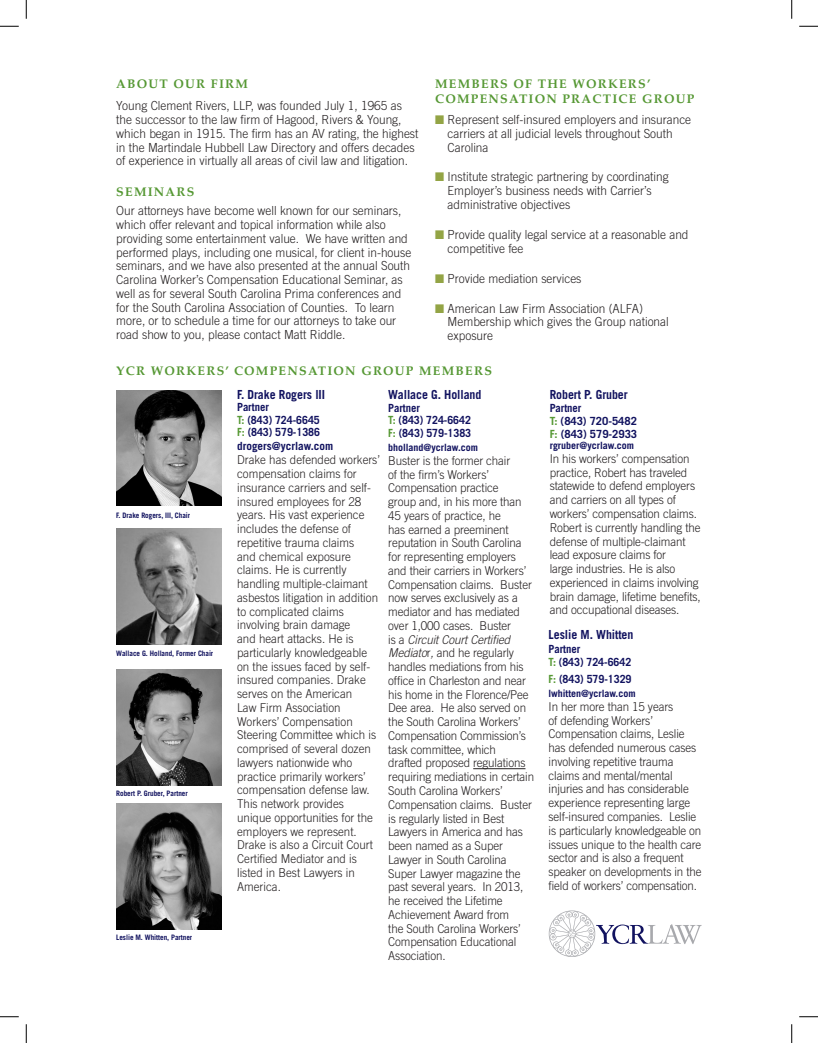
<style>
.page{position:relative;width:818px;height:1043px;background:#fff}
.page>*{position:absolute;margin:0;border:0;box-sizing:border-box;transform-origin:0 0}
.SHEET_BODY{font:300 12.5px/13.8px "Trade Gothic LT Std";color:#231f20;scale:.95 1}
._09_NAME{font:700 12.5px "Trade Gothic LT Std";letter-spacing:-.005em;color:#11125f;scale:.95 1}
._09_PARAGRAPH_HEAD{font:700 12.5px "Palatino";letter-spacing:.1em;color:#569834}
._09_HEAD{font:700 12.5px "Palatino";letter-spacing:.1em;color:#569834}
._08_HEAD{font:700 12.5px "Palatino";letter-spacing:.1em;color:#569834}
.SHEET_BODY-2{font:300 12.25px/13.8px "Trade Gothic LT Std";letter-spacing:-.01em;color:#231f20;scale:.95 1}
._09_NAME-2{font:700 11.25px/12.5px "Trade Gothic LT Std";letter-spacing:-.005em;color:#11125f;scale:.95 1}
.SEPT_NAME{font:700 11.25px/12.5px "Trade Gothic LT Std";letter-spacing:-.005em;color:#11125f;scale:.95 1}
.NEW_EMAIL{font:700 11.25px/12.8px "Trade Gothic LT Std";letter-spacing:-.005em;color:#11125f}
.NEW_EMAIL-2{font:700 11.25px "Trade Gothic LT Std";letter-spacing:-.005em;color:#11125f}
._09_NAME-3{font:700 11.25px "Trade Gothic";letter-spacing:-.005em;color:#11125f;scale:.95 1}
.NEW_EMAIL-3{font:700 10px "Trade Gothic LT Std";letter-spacing:-.005em;color:#11125f}
.SEPT_NAME-2{font:700 7.5px "Trade Gothic";letter-spacing:-.005em;color:#11125f;scale:.95 1}
.s1{color:#93a445}
.s2{font-family:"Trade Gothic"}
.s3{color:#569834}
.s4{font-style:italic}
</style>
<div class="page">
<svg style="left:548px;top:910px;width:153px;height:46px"></svg>
<img style="left:116px;top:390px;width:105px;height:116px">
<img style="left:116px;top:528px;width:105px;height:116px">
<hr style="left:473px;top:768px;width:52px;height:1px;background:#231f20">
<img style="left:116px;top:669px;width:105px;height:116px">
<img style="left:116px;top:804px;width:105px;height:125px">
<svg style="left:0;top:26px;width:19px;height:1px"></svg>
<svg style="left:799px;top:26px;width:19px;height:1px"></svg>
<svg style="left:0;top:1016px;width:19px;height:1px"></svg>
<svg style="left:799px;top:1016px;width:19px;height:1px"></svg>
<svg style="left:26px;top:0;width:1px;height:19px"></svg>
<svg style="left:26px;top:1024px;width:1px;height:18px"></svg>
<svg style="left:791px;top:0;width:1px;height:19px"></svg>
<svg style="left:791px;top:1024px;width:1px;height:18px"></svg>
<p class="_08_HEAD" style="left:116px;top:73px;width:133px">ABOUT OUR FIRM</p>
<p class="_09_PARAGRAPH_HEAD" style="left:435px;top:73px;width:217px">MEMBERS OF THE WORKERS’</p>
<p class="_09_PARAGRAPH_HEAD" style="left:435px;top:88px;width:261px">COMPENSATION PRACTICE GROUP</p>
<p class="SHEET_BODY" style="left:116px;top:99px;width:319px">Young Clement Rivers, LLP, was founded July 1, 1965 as the successor to the law firm of Hagood, Rivers &amp; Young, which began in 1915. The firm has an AV rating, the highest in the Martindale Hubbell Law Directory and offers decades of experience in virtually all areas of civil law and litigation.</p>
<p class="SHEET_BODY" style="left:447px;top:112px;width:258px;text-indent:-12px"><span class="s1">■</span> Represent self-insured employers and insurance carriers at all judicial levels throughout South<br>Carolina</p>
<p class="SHEET_BODY" style="left:447px;top:170px;width:234px;text-indent:-12px"><span class="s1">■</span> Institute strategic partnering by coordinating<br>Employer’s business needs with Carrier’s administrative objectives</p>
<p class="SHEET_BODY" style="left:447px;top:227px;width:255px;text-indent:-12px"><span class="s1">■</span> Provide quality legal service at a reasonable and competitive fee</p>
<p class="SHEET_BODY" style="left:435px;top:271px;width:156px"><span class="s1">■</span> Provide mediation services</p>
<p class="SHEET_BODY" style="left:447px;top:301px;width:234px;text-indent:-12px"><span class="s1">■</span> American Law Firm Association (ALFA)<br>Membership which gives the Group national exposure</p>
<p class="_09_PARAGRAPH_HEAD" style="left:116px;top:181px;width:80px">SEMINARS</p>
<p class="SHEET_BODY" style="left:116px;top:204px;width:312px">Our attorneys have become well known for our seminars, which offer relevant and topical information while also providing some entertainment value. We have written and performed plays, including one musical, for client in-house seminars, and we have also presented at the annual South Carolina Worker’s Compensation Educational Seminar, as well as for several South Carolina Prima conferences and for the South Carolina Association of Counties. To learn more, or to schedule a time for our attorneys to take our road show to you, please contact Matt Riddle.</p>
<p class="_09_HEAD" style="left:116px;top:360px;width:377px">YCR WORKERS’ COMPENSATION GROUP MEMBERS</p>
<p class="SEPT_NAME-2" style="left:116px;top:511px;width:79px">F. Drake Rogers, III, Chair</p>
<p class="SEPT_NAME-2" style="left:116px;top:648px;width:104px">Wallace G. Holland, Former Chair</p>
<p class="SEPT_NAME-2" style="left:116px;top:788px;width:77px">Robert P. Gruber, Partner</p>
<p class="SEPT_NAME-2" style="left:116px;top:932px;width:81px">Leslie M. Whitten, Partner</p>
<p class="_09_NAME" style="left:237px;top:386px;width:94px">F. Drake Rogers lII</p>
<p class="_09_NAME-2" style="left:237px;top:400px;width:89px"><span class="s2">Partner<br></span><span class="s3">T:</span> (843) 724-6645<br><span class="s3">F:</span> (843) 579-1386</p>
<p class="NEW_EMAIL-2" style="left:237px;top:439px;width:97px">drogers@ycrlaw.com</p>
<p class="SHEET_BODY-2" style="left:237px;top:453px;width:152px">Drake has defended workers’ compensation claims for insurance carriers and self&shy;insured employees for 28 years. His vast experience includes the defense of repetitive trauma claims<br>and chemical exposure claims. He is currently handling multiple-claimant asbestos litigation in addition to complicated claims involving brain damage<br>and heart attacks. He is particularly knowledgeable on the issues faced by self&shy;insured companies. Drake serves on the American<br>Law Firm Association<br>Workers’ Compensation<br>Steering Committee which is comprised of several dozen lawyers nationwide who practice primarily workers’ compensation defense law.<br>This network provides unique opportunities for the employers we represent.<br>Drake is also a Circuit Court<br>Certified Mediator and is listed in Best Lawyers in<br>America.</p>
<p class="_09_NAME" style="left:388px;top:387px;width:100px">Wallace G. Holland</p>
<p class="SEPT_NAME" style="left:388px;top:401px;width:89px"><span class="s2">Partner<br></span><span class="s3">T:</span> (843) 724-6642<br><span class="s3">F:</span> (843) 579-1383</p>
<p class="NEW_EMAIL-3" style="left:388px;top:441px;width:91px">bholland@ycrlaw.com</p>
<p class="SHEET_BODY-2" style="left:388px;top:453px;width:155px">Buster is the former chair<br>of the firm’s Workers’<br>Compensation practice<br>group and, in his more than<br>45 years of practice, he<br>has earned a preeminent reputation in South Carolina for representing employers and their carriers in Workers’<br>Compensation claims. Buster now serves exclusively as a mediator and has mediated over 1,000 cases. Buster<br>is a <span class="s4">Circuit Court Certified<br>Mediato</span>r<span class="s4">,</span> and he regularly handles mediations from his office in Charleston and near his home in the Florence/Pee<br>Dee area. He also served on the South Carolina Workers’<br>Compensation Commission’s task committee, which<br>drafted proposed regulations requiring mediations in certain<br>South Carolina Workers’<br>Compensation claims. Buster is regularly listed in Best<br>Lawyers in America and has been named as a Super<br>Lawyer in South Carolina<br>Super Lawyer magazine the past several years. In 2013, he received the Lifetime<br>Achievement Award from<br>the South Carolina Workers’<br>Compensation Educational<br>Association.</p>
<p class="_09_NAME" style="left:549px;top:386px;width:84px">Robert P. Gruber</p>
<p class="_09_NAME-3" style="left:549px;top:401px;width:35px">Partner</p>
<p class="NEW_EMAIL" style="left:549px;top:414px;width:89px"><span class="s3">T:</span> (843) 720-5482<br><span class="s3">F:</span> (843) 579-2933</p>
<p class="NEW_EMAIL-3" style="left:549px;top:439px;width:86px">rgruber@ycrlaw.com</p>
<p class="SHEET_BODY-2" style="left:549px;top:451px;width:160px">In his workers’ compensation practice, Robert has traveled statewide to defend employers and carriers on all types of workers’ compensation claims.<br>Robert is currently handling the defense of multiple-claimant lead exposure claims for<br>large industries. He is also experienced in claims involving brain damage, lifetime benefits, and occupational diseases.</p>
<p class="_09_NAME" style="left:548px;top:627px;width:91px">Leslie M. Whitten</p>
<p class="_09_NAME-3" style="left:548px;top:642px;width:35px">Partner</p>
<p class="_09_NAME-2" style="left:548px;top:655px;width:89px"><span class="s3">T:</span> (843) 724-6642</p>
<p class="_09_NAME-2" style="left:548px;top:672px;width:89px"><span class="s3">F:</span> (843) 579-1329</p>
<p class="NEW_EMAIL-3" style="left:548px;top:687px;width:88px">lwhitten@ycrlaw.com</p>
<p class="SHEET_BODY-2" style="left:548px;top:699px;width:163px">In her more than 15 years<br>of defending Workers’<br>Compensation claims, Leslie has defended numerous cases involving repetitive trauma claims and mental/mental injuries and has considerable experience representing large self-insured companies. Leslie is particularly knowledgeable on issues unique to the health care sector and is also a frequent speaker on developments in the field of workers’ compensation.</p>
</div>
